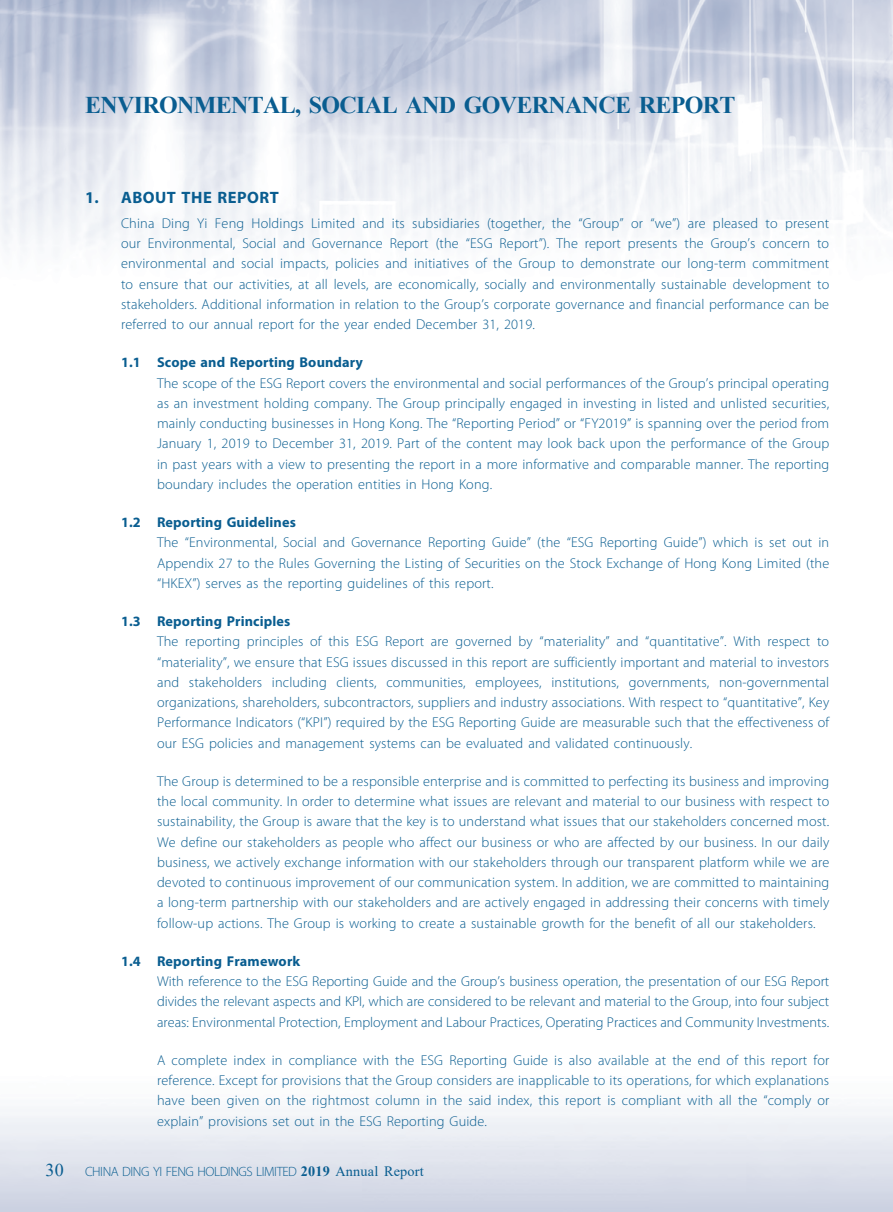
<style>
.page{position:relative;width:893px;height:1212px;background:#fff}
.page>*{position:absolute;margin:0;border:0;box-sizing:border-box;transform-origin:0 0}
.t1{font:700 24px "Times New Roman";letter-spacing:-.025em;color:#095d90}
._03_H1{font:700 16.5px "Myriad Pro";letter-spacing:.03em;color:#095d90}
._13_____P4{font:300 14.25px/20.2px "Myriad Pro";letter-spacing:.01em;color:#095d90;text-align:justify}
._12___P2{font:300 14.25px/20.2px "Myriad Pro";letter-spacing:.01em;color:#095d90;text-align:justify}
._04___H2{font:700 14.25px "Myriad Pro";letter-spacing:.01em;color:#095d90}
.t2{font:300 13.5px "Myriad Pro";letter-spacing:-.035em;color:#095d90}
.s1{font-family:"Times New Roman";font-weight:400;font-size:18px}
.s2{font-family:"Times New Roman";font-weight:700;font-size:14.25px}
.s3{font-family:"Times New Roman";font-weight:400;font-size:14.25px}
</style>
<div class="page">
<img style="left:0;top:0;width:893px;height:1212px">
<h1 class="t1" style="left:85px;top:87px;width:652px">ENVIRONMENTAL, SOCIAL AND GOVERNANCE REPORT</h1>
<p class="_03_H1" style="left:85px;top:187px;width:195px">1. ABOUT THE REPORT</p>
<p class="_12___P2" style="left:121px;top:213px;width:710px">China Ding Yi Feng Holdings Limited and its subsidiaries (together, the “Group” or “we”) are pleased to present our Environmental, Social and Governance Report (the “ESG Report”). The report presents the Group’s concern to environmental and social impacts, policies and initiatives of the Group to demonstrate our long-term commitment to ensure that our activities, at all levels, are economically, socially and environmentally sustainable development to stakeholders. Additional information in relation to the Group’s corporate governance and financial performance can be referred to our annual report for the year ended December 31, 2019.</p>
<p class="_04___H2" style="left:121px;top:353px;width:243px">1.1 Scope and Reporting Boundary</p>
<p class="_13_____P4" style="left:157px;top:373px;width:674px">The scope of the ESG Report covers the environmental and social performances of the Group’s principal operating as an investment holding company. The Group principally engaged in investing in listed and unlisted securities, mainly conducting businesses in Hong Kong. The “Reporting Period” or “FY2019” is spanning over the period from January 1, 2019 to December 31, 2019. Part of the content may look back upon the performance of the Group in past years with a view to presenting the report in a more informative and comparable manner. The reporting boundary includes the operation entities in Hong Kong.</p>
<p class="_04___H2" style="left:121px;top:513px;width:176px">1.2 Reporting Guidelines</p>
<p class="_13_____P4" style="left:157px;top:533px;width:674px">The “Environmental, Social and Governance Reporting Guide” (the “ESG Reporting Guide”) which is set out in Appendix 27 to the Rules Governing the Listing of Securities on the Stock Exchange of Hong Kong Limited (the “HKEX”) serves as the reporting guidelines of this report.</p>
<p class="_04___H2" style="left:121px;top:612px;width:171px">1.3 Reporting Principles</p>
<p class="_13_____P4" style="left:157px;top:632px;width:674px">The reporting principles of this ESG Report are governed by “materiality” and “quantitative”. With respect to “materiality”, we ensure that ESG issues discussed in this report are sufficiently important and material to investors and stakeholders including clients, communities, employees, institutions, governments, non-governmental organizations, shareholders, subcontractors, suppliers and industry associations. With respect to “quantitative”, Key Performance Indicators (“KPI”) required by the ESG Reporting Guide are measurable such that the effectiveness of our ESG policies and management systems can be evaluated and validated continuously.</p>
<p class="_13_____P4" style="left:157px;top:771px;width:674px">The Group is determined to be a responsible enterprise and is committed to perfecting its business and improving the local community. In order to determine what issues are relevant and material to our business with respect to sustainability, the Group is aware that the key is to understand what issues that our stakeholders concerned most.<br>We define our stakeholders as people who affect our business or who are affected by our business. In our daily business, we actively exchange information with our stakeholders through our transparent platform while we are devoted to continuous improvement of our communication system. In addition, we are committed to maintaining a long-term partnership with our stakeholders and are actively engaged in addressing their concerns with timely follow-up actions. The Group is working to create a sustainable growth for the benefit of all our stakeholders.</p>
<p class="_04___H2" style="left:121px;top:952px;width:181px">1.4 Reporting Framework</p>
<p class="_13_____P4" style="left:157px;top:971px;width:674px">With reference to the ESG Reporting Guide and the Group’s business operation, the presentation of our ESG Report divides the relevant aspects and KPI, which are considered to be relevant and material to the Group, into four subject areas: Environmental Protection, Employment and Labour Practices, Operating Practices and Community Investments.</p>
<p class="_13_____P4" style="left:157px;top:1050px;width:674px">A complete index in compliance with the ESG Reporting Guide is also available at the end of this report for reference. Except for provisions that the Group considers are inapplicable to its operations, for which explanations have been given on the rightmost column in the said index, this report is compliant with all the “comply or explain” provisions set out in the ESG Reporting Guide.</p>
<p class="t2" style="left:45px;top:1164px;width:380px"><span class="s1">30</span> CHINA DING YI FENG HOLDINGS LIMITED <span class="s2">2019</span> <span class="s3">Annual Report</span></p>
</div>
